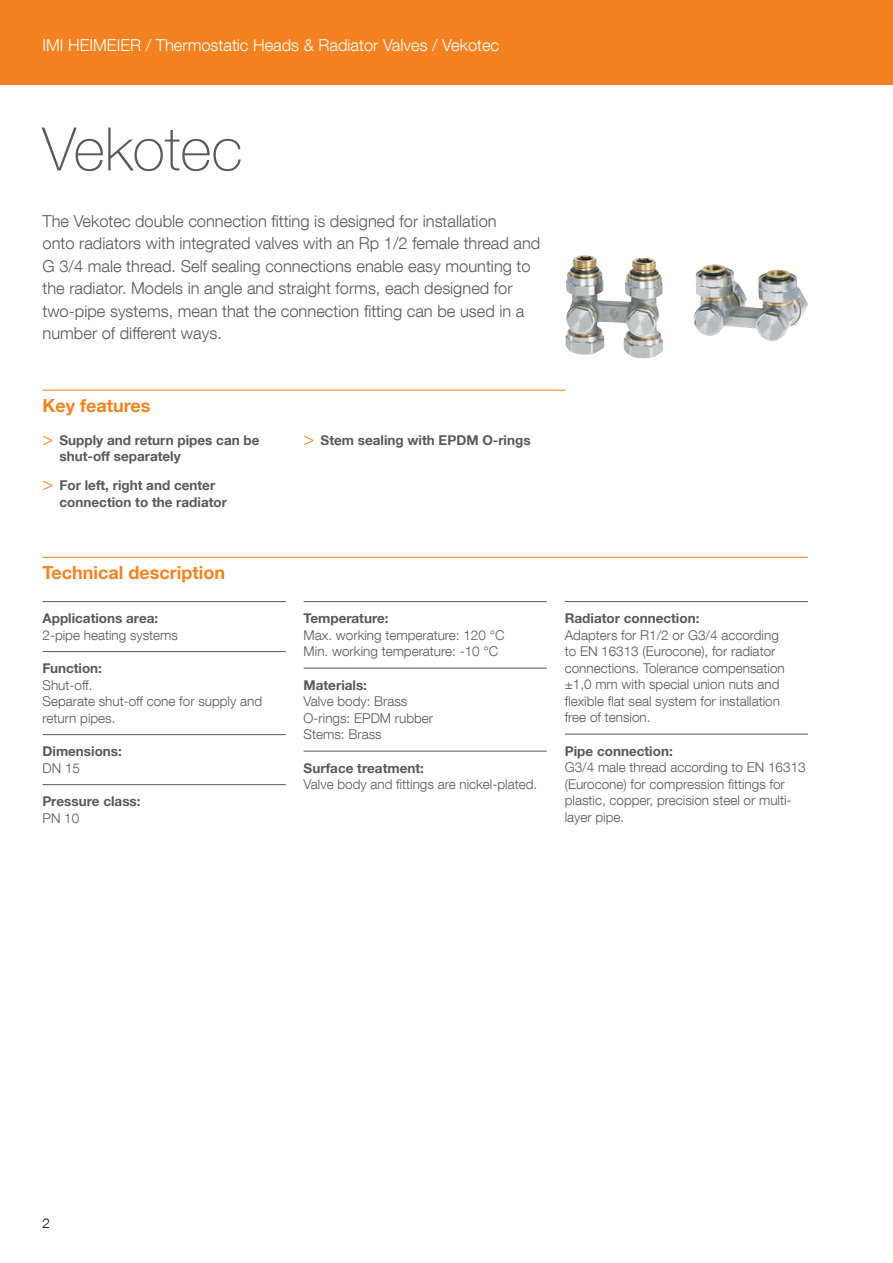
<style>
.page{position:relative;width:893px;height:1263px;background:#fff}
.page>*{position:absolute;margin:0;border:0;box-sizing:border-box;transform-origin:0 0}
.t1{font:100 60px "Helvetica Neue LT Com";color:#58595b}
.t2{font:700 18px "Helvetica Neue LT Com";color:#f58220}
.t3{font:300 16.5px/22.5px "Helvetica Neue LT Com";color:#58595b}
.t4{font:300 16.5px "Helvetica Neue LT Com";color:#fff}
.t5{font:300 13.5px/16.5px "Helvetica Neue LT Com";color:#58595b}
.t6{font:700 13.5px "Helvetica Neue LTW1 G";color:#58595b}
.t7{font:700 13.5px/16.2px "Helvetica Neue LT Com";color:#58595b}
.t8{font:300 13.5px "Helvetica Neue LT Com";color:#000}
.s1{font-weight:300;font-size:18px;color:#f58220}
</style>
<div class="page">
<div style="left:0;top:0;width:893px;height:85px;background:#f58220"></div>
<hr style="left:43px;top:390px;width:523px;height:1px;background:#f58220">
<hr style="left:43px;top:557px;width:765px;height:1px;background:#f58220">
<hr style="left:43px;top:601px;width:243px;height:1px;background:#58595b">
<hr style="left:43px;top:651px;width:243px;height:1px;background:#58595b">
<hr style="left:43px;top:734px;width:243px;height:1px;background:#58595b">
<hr style="left:43px;top:784px;width:243px;height:1px;background:#58595b">
<hr style="left:304px;top:601px;width:243px;height:1px;background:#58595b">
<hr style="left:304px;top:668px;width:243px;height:1px;background:#58595b">
<hr style="left:304px;top:751px;width:243px;height:1px;background:#58595b">
<hr style="left:565px;top:601px;width:243px;height:1px;background:#58595b">
<hr style="left:565px;top:734px;width:243px;height:1px;background:#58595b">
<img style="left:566px;top:255px;width:97px;height:104px">
<img style="left:694px;top:264px;width:114px;height:77px">
<p class="t4" style="left:43px;top:35px;width:458px">IMI HEIMEIER / Thermostatic Heads &amp; Radiator Valves / Vekotec</p>
<h1 class="t1" style="left:43px;top:113px;width:202px">Vekotec</h1>
<p class="t3" style="left:43px;top:209px;width:499px">The Vekotec double connection fitting is designed for installation<br>onto radiators with integrated valves with an Rp 1/2 female thread and G 3/4 male thread. Self sealing connections enable easy mounting to the radiator. Models in angle and straight forms, each designed for two-pipe systems, mean that the connection fitting can be used in a number of different ways.</p>
<h2 class="t2" style="left:43px;top:394px;width:110px">Key features</h2>
<p class="t7" style="left:60px;top:432px;width:202px;text-indent:-17px"><span class="s1">&gt;</span> Supply and return pipes can be shut-off separately</p>
<p class="t7" style="left:60px;top:477px;width:169px;text-indent:-17px"><span class="s1">&gt;</span> For left, right and center connection to the radiator</p>
<h2 class="t2" style="left:43px;top:561px;width:184px">Technical description</h2>
<p class="t6" style="left:43px;top:610px;width:117px">Applications area:</p>
<p class="t5" style="left:43px;top:626px;width:137px">2-pipe heating systems</p>
<p class="t6" style="left:43px;top:660px;width:61px">Function:</p>
<p class="t5" style="left:43px;top:676px;width:221px">Shut-off.<br>Separate shut-off cone for supply and return pipes.</p>
<p class="t6" style="left:43px;top:743px;width:81px">Dimensions:</p>
<p class="t5" style="left:43px;top:759px;width:39px">DN 15</p>
<p class="t6" style="left:43px;top:793px;width:100px">Pressure class:</p>
<p class="t5" style="left:43px;top:809px;width:38px">PN 10</p>
<p class="t7" style="left:304px;top:432px;width:228px"><span class="s1">&gt;</span> Stem sealing with EPDM O-rings</p>
<p class="t6" style="left:304px;top:610px;width:87px">Temperature:</p>
<p class="t5" style="left:304px;top:626px;width:202px">Max. working temperature: 120 °C<br>Min. working temperature: -10 °C</p>
<p class="t6" style="left:304px;top:677px;width:65px">Materials:</p>
<p class="t5" style="left:304px;top:693px;width:131px">Valve body: Brass<br>O-rings: EPDM rubber<br>Stems: Brass</p>
<p class="t6" style="left:304px;top:760px;width:122px">Surface treatment:</p>
<p class="t5" style="left:304px;top:776px;width:235px">Valve body and fittings are nickel-plated.</p>
<p class="t6" style="left:565px;top:610px;width:136px">Radiator connection:</p>
<p class="t5" style="left:565px;top:626px;width:222px">Adapters for R1/2 or G3/4 according to EN 16313 (Eurocone), for radiator connections. Tolerance compensation ±1,0 mm with special union nuts and flexible flat seal system for installation free of tension.</p>
<p class="t6" style="left:565px;top:743px;width:109px">Pipe connection:</p>
<p class="t5" style="left:565px;top:759px;width:242px">G3/4 male thread according to EN 16313 (Eurocone) for compression fittings for plastic, copper, precision steel or multi&shy;layer pipe.</p>
<p class="t8" style="left:43px;top:1215px;width:9px">2</p>
</div>
